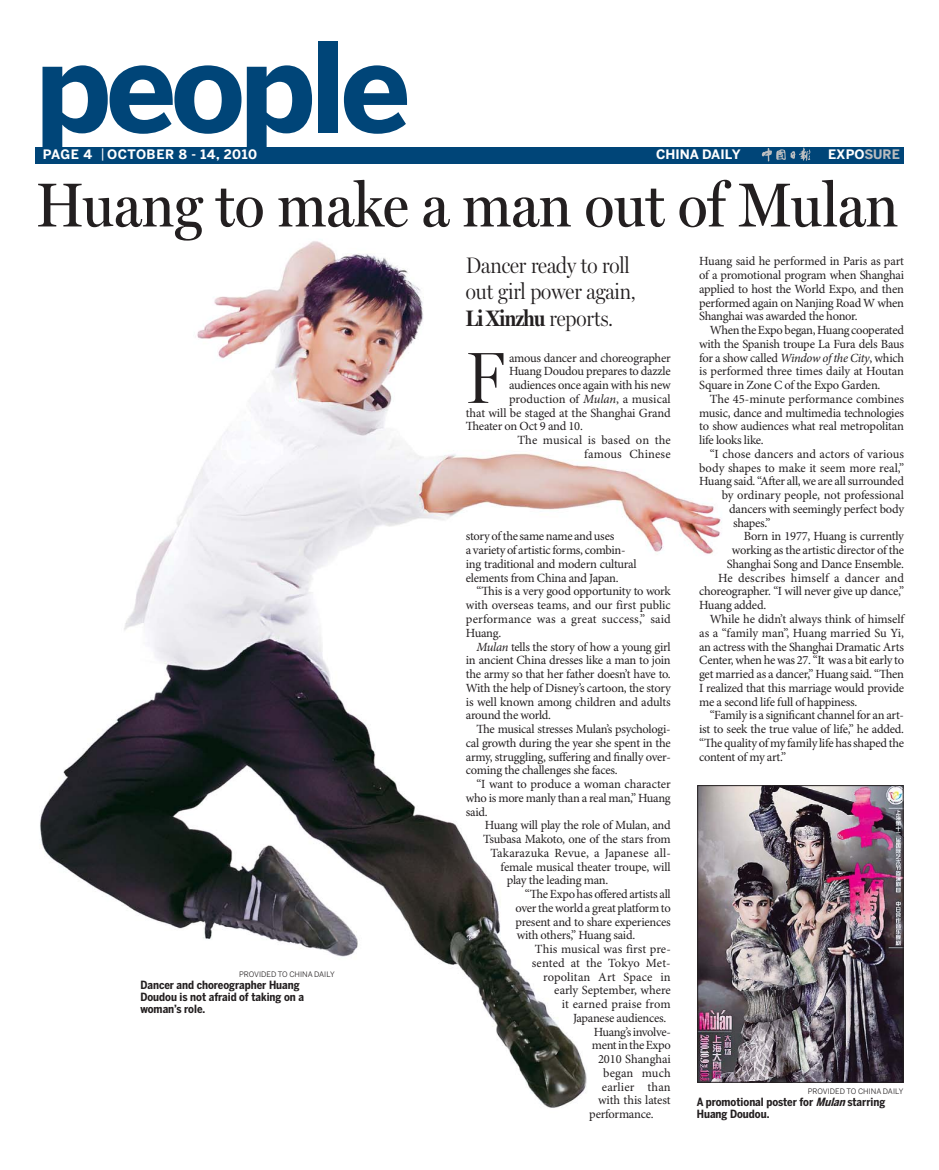
<style>
.page{position:relative;width:939px;height:1170px;background:#fff}
.page>*{position:absolute;margin:0;border:0;box-sizing:border-box;transform-origin:0 0}
.t1{font:700 123.12px "Benton Sans";letter-spacing:-.05em;color:#004578}
.t2{font:300 72.88px "Miller Headline";color:#231f20}
.t3{font:62.5px "Miller Headline";color:#231f20}
.t4{font:300 22.5px/26.2px "Miller Headline";color:#231f20}
.t5{font:700 13px "Benton Sans";letter-spacing:.03em;color:#fff}
.t6{font:700 13px "Benton Sans";color:#fff}
.t7{font:12.5px/13.8px "Minion Pro";letter-spacing:-.02em;color:#231f20;text-align:justify}
.t8{font:12.5px "Minion Pro";letter-spacing:.01em;color:#231f20}
.t9{font:12.5px "Minion Pro";color:#231f20}
.t10{font:12.5px "Minion Pro";letter-spacing:.005em;color:#231f20}
.t11{font:12.5px "Minion Pro";letter-spacing:.015em;color:#231f20}
.t12{font:700 11.25px/11.9px "Benton Sans Cond";color:#231f20}
.t13{font:7.5px "Benton Sans";color:#231f20}
.s1{font-weight:400}
.s2{color:#bbbdbf}
.s3{font-weight:700}
.s4{font-style:italic}
</style>
<div class="page">
<img style="left:40px;top:241px;width:685px;height:867px">
<div style="left:35px;top:147px;width:869px;height:17px;background:#004578"></div>
<svg style="left:762px;top:148px;width:48px;height:13px"></svg>
<img style="left:699px;top:787px;width:202px;height:293px">
<div style="left:697px;top:785px;width:206px;height:297px;border:1px solid #231f20"></div>
<h1 class="t1" style="left:35px;top:41px;width:377px">people</h1>
<p class="t5" style="left:43px;top:149px;width:216px">PAGE 4 <span class="s1">|</span> OCTOBER 8 - 14, 2010</p>
<p class="t6" style="left:656px;top:150px;width:86px">CHINA DAILY</p>
<p class="t6" style="left:828px;top:150px;width:73px">EXPO<span class="s2">SURE</span></p>
<h3 class="t3" style="left:36px;top:168px;width:864px">Huang to make a man out of Mulan</h3>
<h3 class="t4" style="left:466px;top:254px;width:171px">Dancer ready to roll out girl power again,<br><span class="s3">Li Xinzhu</span> reports.</h3>
<p class="t7" style="left:699px;top:255px;width:206px">Huang said he performed in Paris as part of a promotional program when Shanghai applied to host the World Expo, and then performed again on Nanjing Road W when Shanghai was awarded the honor.</p>
<p class="t7" style="left:699px;top:324px;width:206px;text-indent:11px">When the Expo began, Huang cooperated with the Spanish troupe La Fura dels Baus for a show called <span class="s4">Window of the City</span>, which is performed three times daily at Houtan Square in Zone C of the Expo Garden.</p>
<p class="t7" style="left:699px;top:393px;width:206px;text-indent:11px">The 45-minute performance combines music, dance and multimedia technologies to show audiences what real metropolitan life looks like.</p>
<p class="t9" style="left:710px;top:449px;width:196px">“I chose dancers and actors of various</p>
<p class="t9" style="left:699px;top:462px;width:206px">body shapes to make it seem more real,”</p>
<p class="t7" style="left:699px;top:475px;width:206px">Huang said. “After all, we are all surrounded</p>
<p class="t7" style="left:722px;top:489px;width:184px">by ordinary people, not professional</p>
<p class="t7" style="left:729px;top:503px;width:176px">dancers with seemingly perfect body</p>
<p class="t7" style="left:733px;top:517px;width:39px">shapes.”</p>
<p class="t7" style="left:744px;top:530px;width:162px">Born in 1977, Huang is currently</p>
<p class="t7" style="left:732px;top:544px;width:174px">working as the artistic director of the</p>
<p class="t7" style="left:727px;top:558px;width:179px">Shanghai Song and Dance Ensemble.</p>
<p class="t8" style="left:718px;top:572px;width:188px">He describes himself a dancer and</p>
<p class="t7" style="left:699px;top:585px;width:206px">choreographer. “I will never give up dance,”</p>
<p class="t7" style="left:699px;top:599px;width:69px">Huang added.</p>
<p class="t7" style="left:710px;top:613px;width:196px">While he didn’t always think of himself</p>
<p class="t9" style="left:699px;top:627px;width:206px">as a “family man”, Huang married Su Yi,</p>
<p class="t7" style="left:699px;top:640px;width:206px">an actress with the Shanghai Dramatic Arts</p>
<p class="t7" style="left:699px;top:654px;width:206px">Center, when he was 27. “It was a bit early to</p>
<p class="t7" style="left:699px;top:668px;width:206px">get married as a dancer,” Huang said. “Then</p>
<p class="t7" style="left:699px;top:682px;width:206px">I realized that this marriage would provide</p>
<p class="t7" style="left:699px;top:695px;width:160px">me a second life full of happiness.</p>
<p class="t7" style="left:710px;top:709px;width:196px">“Family is a significant channel for an art-</p>
<p class="t7" style="left:699px;top:723px;width:206px">ist to seek the true value of life,” he added.</p>
<p class="t7" style="left:699px;top:737px;width:206px">“The quality of my family life has shaped the</p>
<p class="t7" style="left:699px;top:750px;width:88px">content of my art.”</p>
<h2 class="t2" style="left:466px;top:348px;width:40px">F</h2>
<p class="t7" style="left:509px;top:352px;width:163px">amous dancer and choreographer</p>
<p class="t7" style="left:509px;top:365px;width:163px">Huang Doudou prepares to dazzle</p>
<p class="t7" style="left:509px;top:379px;width:163px">audiences once again with his new</p>
<p class="t10" style="left:509px;top:394px;width:163px">production of <span class="s4">Mulan</span>, a musical</p>
<p class="t7" style="left:466px;top:407px;width:206px">that will be staged at the Shanghai Grand</p>
<p class="t7" style="left:466px;top:420px;width:119px">Theater on Oct 9 and 10.</p>
<p class="t8" style="left:517px;top:435px;width:155px">The musical is based on the</p>
<p class="t8" style="left:584px;top:449px;width:88px">famous Chinese</p>
<p class="t7" style="left:466px;top:530px;width:172px;text-align:left">story of the same name and uses<br>a variety of artistic forms, combin&shy;ing traditional and modern cultural elements from China and Japan.</p>
<p class="t7" style="left:466px;top:585px;width:206px;text-indent:11px">“This is a very good opportunity to work with overseas teams, and our first public performance was a great success,” said Huang.</p>
<p class="t7" style="left:466px;top:640px;width:206px;text-indent:11px"><span class="s4">Mulan</span> tells the story of how a young girl in ancient China dresses like a man to join the army so that her father doesn’t have to.<br>With the help of Disney’s cartoon, the story is well known among children and adults around the world.</p>
<p class="t7" style="left:466px;top:723px;width:206px;text-indent:11px">The musical stresses Mulan’s psychologi&shy;cal growth during the year she spent in the army, struggling, suffering and finally over&shy;coming the challenges she faces.</p>
<p class="t7" style="left:466px;top:778px;width:206px;text-indent:11px">“I want to produce a woman character who is more manly than a real man,” Huang said.</p>
<p class="t7" style="left:485px;top:819px;width:187px">Huang will play the role of Mulan, and</p>
<p class="t7" style="left:483px;top:833px;width:189px">Tsubasa Makoto, one of the stars from</p>
<p class="t11" style="left:491px;top:847px;width:182px">Takarazuka Revue, a Japanese all-</p>
<p class="t7" style="left:501px;top:860px;width:172px">female musical theater troupe, will</p>
<p class="t7" style="left:507px;top:874px;width:103px">play the leading man.</p>
<p class="t7" style="left:525px;top:888px;width:147px">“The Expo has offered artists all</p>
<p class="t7" style="left:516px;top:902px;width:157px">over the world a great platform to</p>
<p class="t7" style="left:516px;top:915px;width:157px">present and to share experiences</p>
<p class="t7" style="left:517px;top:929px;width:120px">with others,” Huang said.</p>
<p class="t10" style="left:535px;top:944px;width:137px">This musical was first pre-</p>
<p class="t10" style="left:532px;top:957px;width:140px">sented at the Tokyo Met-</p>
<p class="t8" style="left:543px;top:971px;width:129px">ropolitan Art Space in</p>
<p class="t7" style="left:554px;top:984px;width:118px">early September, where</p>
<p class="t10" style="left:562px;top:999px;width:110px">it earned praise from</p>
<p class="t7" style="left:573px;top:1012px;width:95px">Japanese audiences.</p>
<p class="t7" style="left:594px;top:1025px;width:79px">Huang’s involve-</p>
<p class="t7" style="left:592px;top:1039px;width:80px">ment in the Expo</p>
<p class="t7" style="left:598px;top:1053px;width:74px">2010 Shanghai</p>
<p class="t8" style="left:603px;top:1067px;width:69px">began much</p>
<p class="t8" style="left:602px;top:1081px;width:70px">earlier than</p>
<p class="t7" style="left:598px;top:1094px;width:74px">with this latest</p>
<p class="t7" style="left:589px;top:1108px;width:66px">performance.</p>
<p class="t13" style="left:239px;top:971px;width:97px">PROVIDED TO CHINA DAILY</p>
<p class="t12" style="left:140px;top:979px;width:165px">Dancer and choreographer Huang<br>Doudou is not afraid of taking on a woman’s role.</p>
<p class="t13" style="left:808px;top:1088px;width:97px">PROVIDED TO CHINA DAILY</p>
<p class="t12" style="left:697px;top:1096px;width:190px">A promotional poster for <span class="s4">Mulan</span> starring<br>Huang Doudou.</p>
</div>
